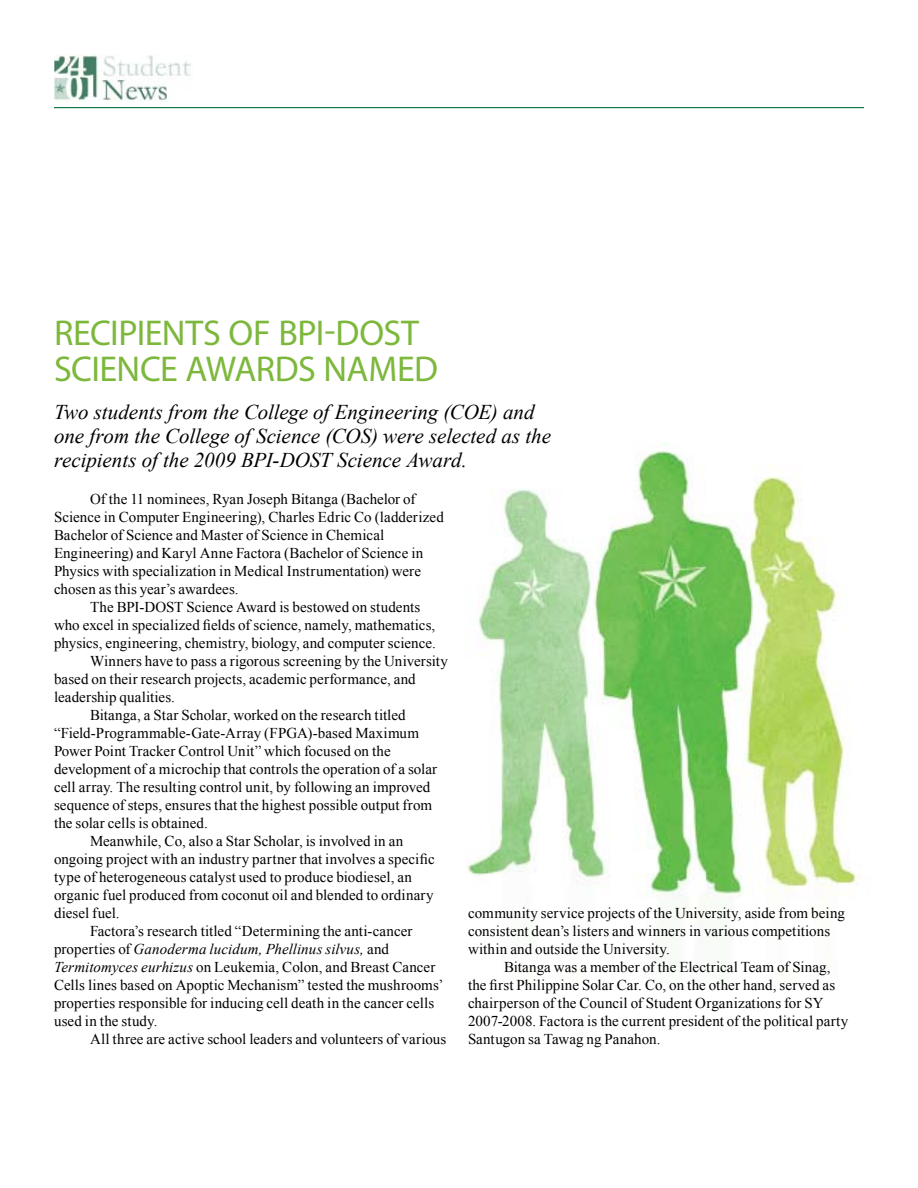
<style>
.page{position:relative;width:918px;height:1188px;background:#fff}
.page>*{position:absolute;margin:0;border:0;box-sizing:border-box;transform-origin:0 0}
.t1{font:36px/36px "Myriad Pro";letter-spacing:-.02em;color:#7db83d}
.t2{font:italic 21px/24px "Times New Roman";letter-spacing:-.005em;color:#000}
.t3{font:15px/18px "Times New Roman";letter-spacing:.005em;color:#000}
.t4{font:italic 15px "Times New Roman";letter-spacing:.01em;color:#000}
.s1{font-style:normal}
.s2{font-style:italic}
</style>
<div class="page">
<img style="left:467px;top:444px;width:391px;height:477px">
<hr style="left:54px;top:107px;width:810px;height:1px;background:#00703c">
<img style="left:54px;top:54px;width:138px;height:47px">
<h1 class="t1" style="left:54px;top:315px;width:382px">RECIPIENTS OF BPI-DOST<br>SCI ENCE AWARDS NAMED</h1>
<h2 class="t2" style="left:54px;top:400px;width:499px">Two students from the College of Engineering (COE) and one from the College of Science (COS) were selected as the recipients of the 2009 BPI-DOST Science Award.</h2>
<p class="t3" style="left:90px;top:490px;width:327px">Of the 11 nominees, Ryan Joseph Bitanga (Bachelor of</p>
<p class="t3" style="left:54px;top:508px;width:391px">Science in Computer Engineering), Charles Edric Co (ladderized</p>
<p class="t3" style="left:54px;top:526px;width:332px">Bachelor of Science and Master of Science in Chemical</p>
<p class="t3" style="left:54px;top:544px;width:371px">Engineering) and Karyl Anne Factora (Bachelor of Science in</p>
<p class="t3" style="left:54px;top:562px;width:369px">Physics with specialization in Medical Instrumentation) were</p>
<p class="t3" style="left:54px;top:580px;width:186px">chosen as this year’s awardees.</p>
<p class="t3" style="left:90px;top:598px;width:332px">The BPI-DOST Science Award is bestowed on students</p>
<p class="t3" style="left:54px;top:616px;width:383px">who excel in specialized fields of science, namely, mathematics,</p>
<p class="t3" style="left:54px;top:634px;width:383px">physics, engineering, chemistry, biology, and computer science.</p>
<p class="t3" style="left:90px;top:652px;width:360px">Winners have to pass a rigorous screening by the University</p>
<p class="t3" style="left:54px;top:670px;width:363px">based on their research projects, academic performance, and</p>
<p class="t3" style="left:54px;top:688px;width:123px">leadership qualities.</p>
<p class="t3" style="left:90px;top:706px;width:317px">Bitanga, a Star Scholar, worked on the research titled</p>
<p class="t3" style="left:54px;top:724px;width:367px">“Field-Programmable-Gate-Array (FPGA)-based Maximum</p>
<p class="t3" style="left:54px;top:742px;width:338px">Power Point Tracker Control Unit” which focused on the</p>
<p class="t3" style="left:54px;top:760px;width:385px">development of a microchip that controls the operation of a solar</p>
<p class="t3" style="left:54px;top:778px;width:378px">cell array. The resulting control unit, by following an improved</p>
<p class="t3" style="left:54px;top:796px;width:380px">sequence of steps, ensures that the highest possible output from</p>
<p class="t3" style="left:54px;top:814px;width:156px">the solar cells is obtained.</p>
<p class="t3" style="left:90px;top:832px;width:315px">Meanwhile, Co, also a Star Scholar, is involved in an</p>
<p class="t3" style="left:54px;top:850px;width:382px">ongoing project with an industry partner that involves a specific</p>
<p class="t3" style="left:54px;top:868px;width:359px">type of heterogeneous catalyst used to produce biodiesel, an</p>
<p class="t3" style="left:54px;top:886px;width:381px">organic fuel produced from coconut oil and blended to ordinary</p>
<p class="t3" style="left:54px;top:904px;width:67px">diesel fuel.</p>
<p class="t3" style="left:90px;top:922px;width:324px">Factora’s research titled “Determining the anti-cancer</p>
<p class="t4" style="left:54px;top:939px;width:337px"><span class="s1">properties of</span> Ganoderma lucidum, Phellinus silvus, <span class="s1">and</span></p>
<p class="t3" style="left:54px;top:958px;width:383px"><span class="s2">Termitomyces eurhizus</span> on Leukemia, Colon, and Breast Cancer</p>
<p class="t3" style="left:54px;top:976px;width:391px">Cells lines based on Apoptic Mechanism” tested the mushrooms’</p>
<p class="t3" style="left:54px;top:994px;width:382px">properties responsible for inducing cell death in the cancer cells</p>
<p class="t3" style="left:54px;top:1012px;width:105px">used in the study.</p>
<p class="t3" style="left:90px;top:1030px;width:358px">All three are active school leaders and volunteers of various</p>
<p class="t3" style="left:468px;top:904px;width:378px">community service projects of the University, aside from being consistent dean’s listers and winners in various competitions within and outside the University.</p>
<p class="t3" style="left:468px;top:958px;width:382px;text-indent:36px">Bitanga was a member of the Electrical Team of Sinag, the first Philippine Solar Car. Co, on the other hand, served as chairperson of the Council of Student Organizations for SY 2007-2008. Factora is the current president of the political party Santugon sa Tawag ng Panahon.</p>
</div>
